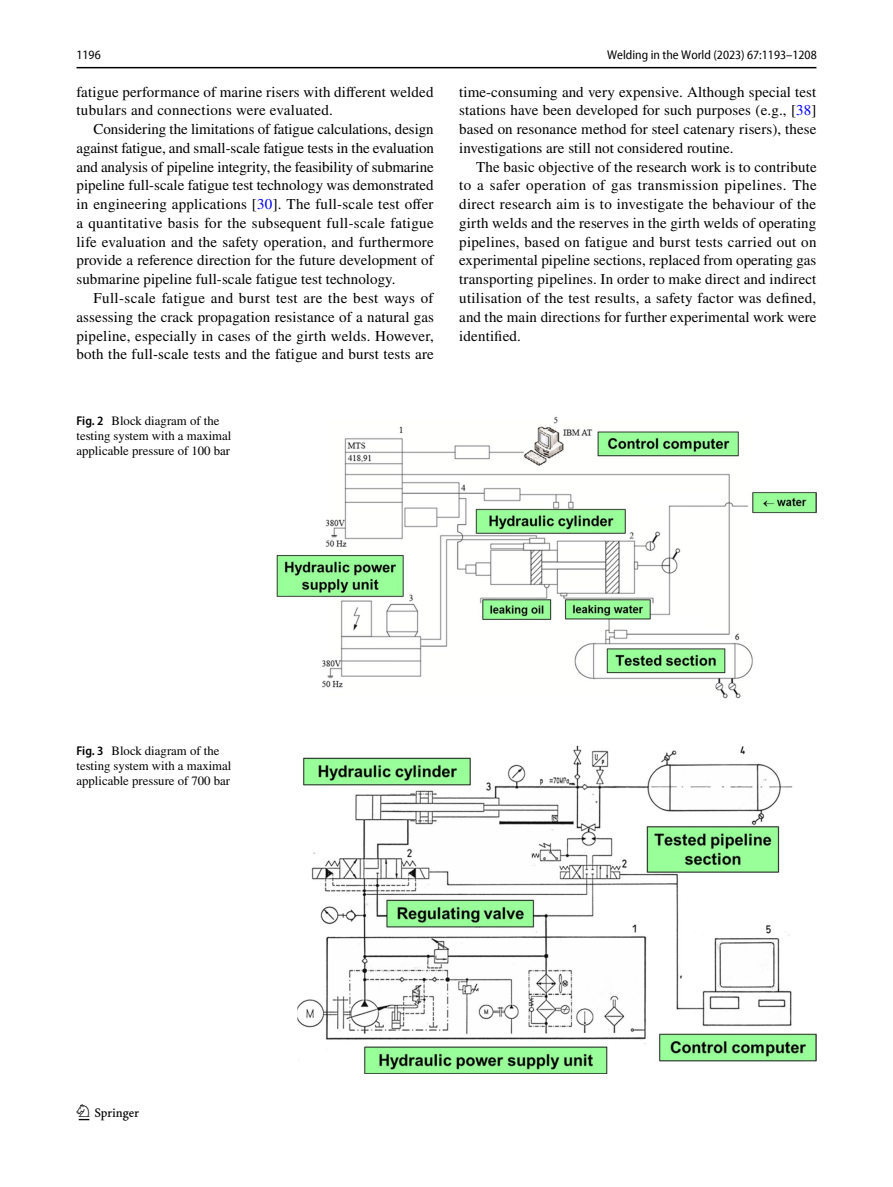
<style>
.page{position:relative;width:893px;height:1187px;background:#fff}
.page>*{position:absolute;margin:0;border:0;box-sizing:border-box;transform-origin:0 0}
.t1{font:22.5px "Springnew Regular 2";color:#000}
.t2{font:15px/18.8px "STIX";letter-spacing:.005em;color:#000;text-align:justify}
.t3{font:12.75px/15px "STIX";color:#000}
.t4{font:semi-condensed 12.75px "Myriad Pro Unic";color:#000}
.s1{color:#00f}
.s2{font-family:"Myriad Pro";font-weight:600;font-stretch:semi-condensed}
</style>
<div class="page">
<hr style="left:77px;top:67px;width:739px;height:1px;background:#000">
<img style="left:276px;top:416px;width:540px;height:283px">
<img style="left:298px;top:745px;width:518px;height:328px">
<p class="t4" style="left:77px;top:50px;width:26px">1196</p>
<p class="t4" style="left:607px;top:50px;width:211px">Welding in the World (2023) 67:1193–1208</p>
<p class="t2" style="left:77px;top:83px;width:358px">fatigue performance of marine risers with different welded tubulars and connections were evaluated.</p>
<p class="t2" style="left:77px;top:121px;width:359px;text-indent:17px">Considering the limitations of fatigue calculations, design against fatigue, and small-scale fatigue tests in the evaluation and analysis of pipeline integrity, the feasibility of submarine pipeline full-scale fatigue test technology was demonstrated in engineering applications [<span class="s1">30</span>]. The full-scale test offer a quantitative basis for the subsequent full-scale fatigue life evaluation and the safety operation, and furthermore provide a reference direction for the future development of submarine pipeline full-scale fatigue test technology.</p>
<p class="t2" style="left:77px;top:289px;width:359px;text-indent:17px">Full-scale fatigue and burst test are the best ways of assessing the crack propagation resistance of a natural gas pipeline, especially in cases of the girth welds. However, both the full-scale tests and the fatigue and burst tests are</p>
<p class="t3" style="left:77px;top:414px;width:156px"><span class="s2">Fig. 2</span> Block diagram of the testing system with a maximal applicable pressure of 100 bar</p>
<p class="t2" style="left:459px;top:83px;width:359px">time-consuming and very expensive. Although special test stations have been developed for such purposes (e.g., [<span class="s1">38</span>] based on resonance method for steel catenary risers), these investigations are still not considered routine.</p>
<p class="t2" style="left:459px;top:158px;width:359px;text-indent:17px">The basic objective of the research work is to contribute to a safer operation of gas transmission pipelines. The direct research aim is to investigate the behaviour of the girth welds and the reserves in the girth welds of operating pipelines, based on fatigue and burst tests carried out on experimental pipeline sections, replaced from operating gas transporting pipelines. In order to make direct and indirect utilisation of the test results, a safety factor was defined, and the main directions for further experimental work were identified.</p>
<p class="t3" style="left:77px;top:743px;width:156px"><span class="s2">Fig. 3</span> Block diagram of the testing system with a maximal applicable pressure of 700 bar</p>
<h1 class="t1" style="left:79px;top:1104px;width:62px">1 3</h1>
</div>
